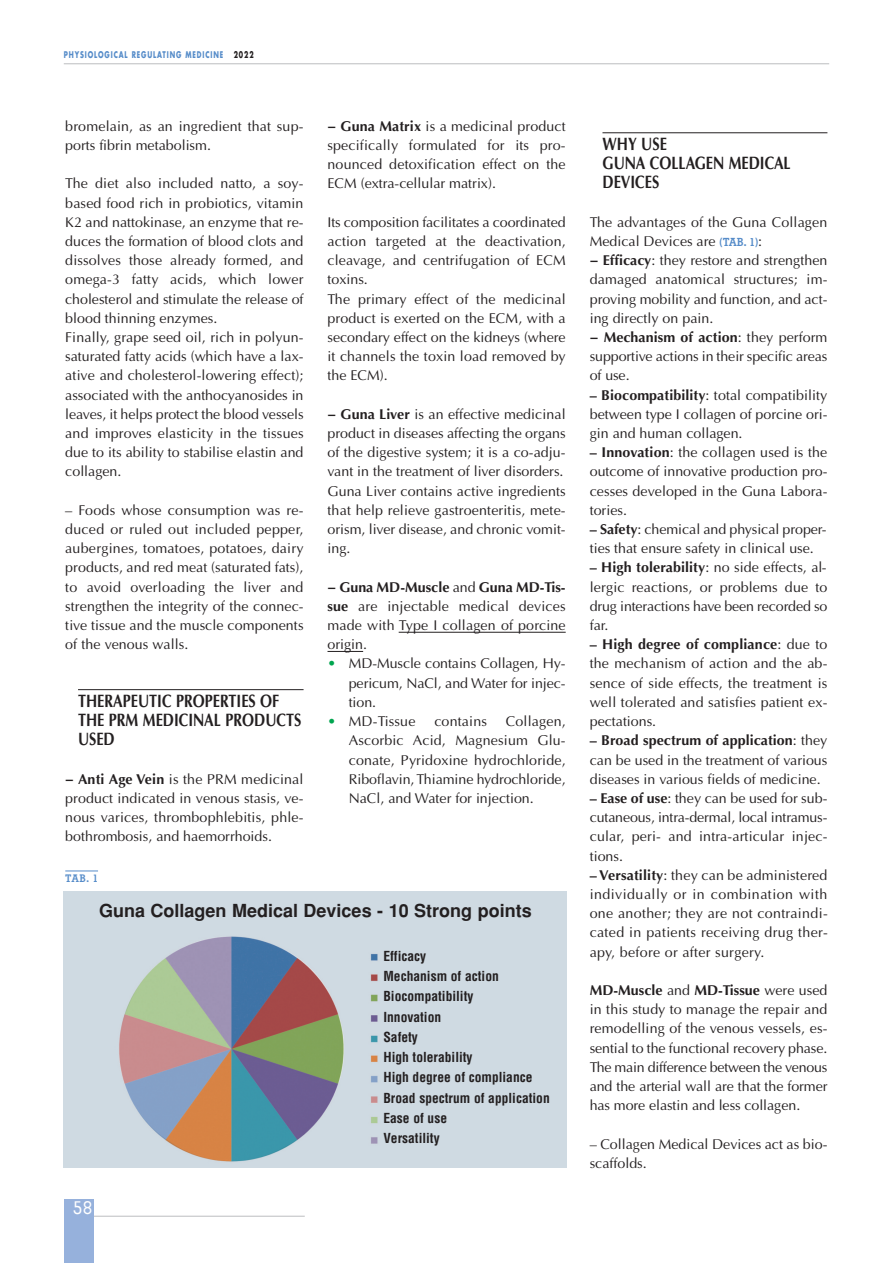
<style>
.page{position:relative;width:893px;height:1263px;background:#fff}
.page>*{position:absolute;margin:0;border:0;box-sizing:border-box;transform-origin:0 0}
.t1{font:700 18px/19.2px "Optima";color:#231f20;scale:.8 1}
.t2{font:700 18px "Helvetica";color:#231f20}
.t3{font:500 18px "Memphis";color:#fff}
.t4{font:14.25px/19.2px "Optima";color:#231f20;text-align:justify}
.t5{font:700 condensed 13.5px/20.2px "Helvetica LT Std";color:#231f20}
.t6{font:700 10.5px "Memphis";color:#568cc9}
.t7{font:700 9px "Futura";letter-spacing:.135em;color:#568cc9;scale:.7 1}
.s1{color:#231f20}
.s2{font-weight:700}
.s3{font-weight:700;color:#00a54f}
.s4{font-family:"Memphis";font-weight:700;font-size:11.25px;color:#568cc9}
</style>
<div class="page">
<hr style="left:85px;top:1216px;width:220px;height:1px;background:#bcbdc0">
<div style="left:64px;top:1199px;width:30px;height:64px;background:#96b1dc"></div>
<hr style="left:64px;top:64px;width:765px;height:1px;background:#bcbdc0">
<hr style="left:399px;top:632px;width:167px;height:1px;background:#231f20">
<hr style="left:327px;top:651px;width:36px;height:1px;background:#231f20">
<hr style="left:602px;top:133px;width:225px;height:1px;background:#231f20">
<hr style="left:78px;top:689px;width:226px;height:1px;background:#231f20">
<img style="left:64px;top:891px;width:503px;height:277px">
<hr style="left:65px;top:871px;width:33px;height:1px;background:#568cc9">
<p class="t7" style="left:64px;top:49px;width:273px">PHYSIOLOGICAL REGULATING MEDICINE <span class="s1">2022</span></p>
<p class="t4" style="left:327px;top:116px;width:240px"><span class="s2">− Guna Matrix</span> is a medicinal product specifically formulated for its pro&shy;nounced detoxification effect on the ECM (extra-cellular matrix).</p>
<p class="t4" style="left:327px;top:212px;width:240px;text-align:left">Its composition facilitates a coordinated action targeted at the deactivation, cleavage, and centrifugation of ECM toxins.<br>The primary effect of the medicinal product is exerted on the ECM, with a secondary effect on the kidneys (where it channels the toxin load removed by the ECM).</p>
<p class="t4" style="left:327px;top:404px;width:240px;text-align:left"><span class="s2">− Guna Liver</span> is an effective medicinal product in diseases affecting the organs of the digestive system; it is a co-adju&shy;vant in the treatment of liver disorders.<br>Guna Liver contains active ingredients that help relieve gastroenteritis, mete&shy;orism, liver disease, and chronic vomit&shy;ing.</p>
<p class="t4" style="left:327px;top:577px;width:240px"><span class="s2">− Guna MD-Muscle</span> and <span class="s2">Guna MD-Tis&shy;sue</span> are injectable medical devices made with Type I collagen of porcine origin.</p>
<p class="t4" style="left:349px;top:654px;width:218px;text-indent:-21px"><span class="s3">•</span> MD-Muscle contains Collagen, Hy&shy;pericum, NaCl, and Water for injec&shy;tion.</p>
<p class="t4" style="left:327px;top:712px;width:89px"><span class="s3">•</span> MD-Tissue</p>
<p class="t4" style="left:434px;top:712px;width:54px">contains</p>
<p class="t4" style="left:65px;top:116px;width:240px">bromelain, as an ingredient that sup&shy;ports fibrin metabolism.</p>
<p class="t4" style="left:65px;top:174px;width:240px;text-align:left">The diet also included natto, a soy&shy;based food rich in probiotics, vitamin K2 and nattokinase, an enzyme that re&shy;duces the formation of blood clots and dissolves those already formed, and omega-3 fatty acids, which lower cholesterol and stimulate the release of blood thinning enzymes.<br>Finally, grape seed oil, rich in polyun&shy;saturated fatty acids (which have a lax&shy;ative and cholesterol-lowering effect); associated with the anthocyanosides in leaves, it helps protect the blood vessels and improves elasticity in the tissues due to its ability to stabilise elastin and collagen.</p>
<p class="t4" style="left:65px;top:500px;width:240px">– Foods whose consumption was re&shy;duced or ruled out included pepper, aubergines, tomatoes, potatoes, dairy products, and red meat (saturated fats), to avoid overloading the liver and strengthen the integrity of the connec&shy;tive tissue and the muscle components of the venous walls.</p>
<p class="t1" style="left:78px;top:691px;width:281px">THERAPEUTIC PROPERTIES OF<br>THE PRM MEDICINAL PRODUCTS<br>USED</p>
<p class="t4" style="left:65px;top:769px;width:240px"><span class="s2">− Anti Age Vein</span> is the PRM medicinal product indicated in venous stasis, ve&shy;nous varices, thrombophlebitis, phle&shy;bothrombosis, and haemorrhoids.</p>
<p class="t6" style="left:65px;top:871px;width:34px">TAB. 1</p>
<p class="t2" style="left:99px;top:900px;width:434px">Guna Collagen Medical Devices - 10 Strong points</p>
<p class="t5" style="left:383px;top:946px;width:168px">Efficacy<br>Mechanism of action<br>Biocompatibility<br>Innovation<br>Safety<br>High tolerability<br>High degree of compliance<br>Broad spectrum of application<br>Ease of use<br>Versatility</p>
<p class="t4" style="left:349px;top:712px;width:218px;text-indent:157px">Collagen, Ascorbic Acid, Magnesium Glu&shy;conate, Pyridoxine hydrochloride, Riboflavin, Thiamine hydrochloride, NaCl, and Water for injection.</p>
<p class="t3" style="left:73px;top:1196px;width:20px">58</p>
<p class="t1" style="left:602px;top:134px;width:237px">WHY USE<br>GUNA COLLAGEN MEDICAL<br>DEVICES</p>
<p class="t4" style="left:590px;top:212px;width:239px;text-align:left">The advantages of the Guna Collagen<br>Medical Devices are <span class="s4">(TAB. 1)</span>:<br><span class="s2">− Efficacy</span>: they restore and strengthen damaged anatomical structures; im&shy;proving mobility and function, and act&shy;ing directly on pain.<br><span class="s2">− Mechanism of action</span>: they perform supportive actions in their specific areas of use.</p>
<p class="t4" style="left:590px;top:385px;width:239px"><span class="s2">– Biocompatibility</span>: total compatibility between type I collagen of porcine ori&shy;gin and human collagen.</p>
<p class="t4" style="left:590px;top:443px;width:239px"><span class="s2">– Innovation</span>: the collagen used is the outcome of innovative production pro&shy;cesses developed in the Guna Labora&shy;tories.</p>
<p class="t4" style="left:590px;top:520px;width:238px"><span class="s2">– Safety</span>: chemical and physical proper&shy;ties that ensure safety in clinical use.</p>
<p class="t4" style="left:590px;top:558px;width:239px"><span class="s2">– High tolerability</span>: no side effects, al&shy;lergic reactions, or problems due to drug interactions have been recorded so far.</p>
<p class="t4" style="left:590px;top:635px;width:239px"><span class="s2">– High degree of compliance</span>: due to the mechanism of action and the ab&shy;sence of side effects, the treatment is well tolerated and satisfies patient ex&shy;pectations.</p>
<p class="t4" style="left:590px;top:731px;width:239px"><span class="s2">– Broad spectrum of application</span>: they can be used in the treatment of various diseases in various fields of medicine.</p>
<p class="t4" style="left:590px;top:788px;width:240px;text-align:left"><span class="s2">– Ease of use</span>: they can be used for sub&shy;cutaneous, intra-dermal, local intramus&shy;cular, peri- and intra-articular injec&shy;tions.<br><span class="s2">–Versatility</span>: they can be administered individually or in combination with one another; they are not contraindi&shy;cated in patients receiving drug ther&shy;apy, before or after surgery.</p>
<p class="t4" style="left:590px;top:980px;width:239px"><span class="s2">MD-Muscle</span> and <span class="s2">MD-Tissue</span> were used in this study to manage the repair and remodelling of the venous vessels, es&shy;sential to the functional recovery phase.<br>The main difference between the venous and the arterial wall are that the former has more elastin and less collagen.</p>
<p class="t4" style="left:590px;top:1134px;width:239px">– Collagen Medical Devices act as bio&shy;scaffolds.</p>
</div>
